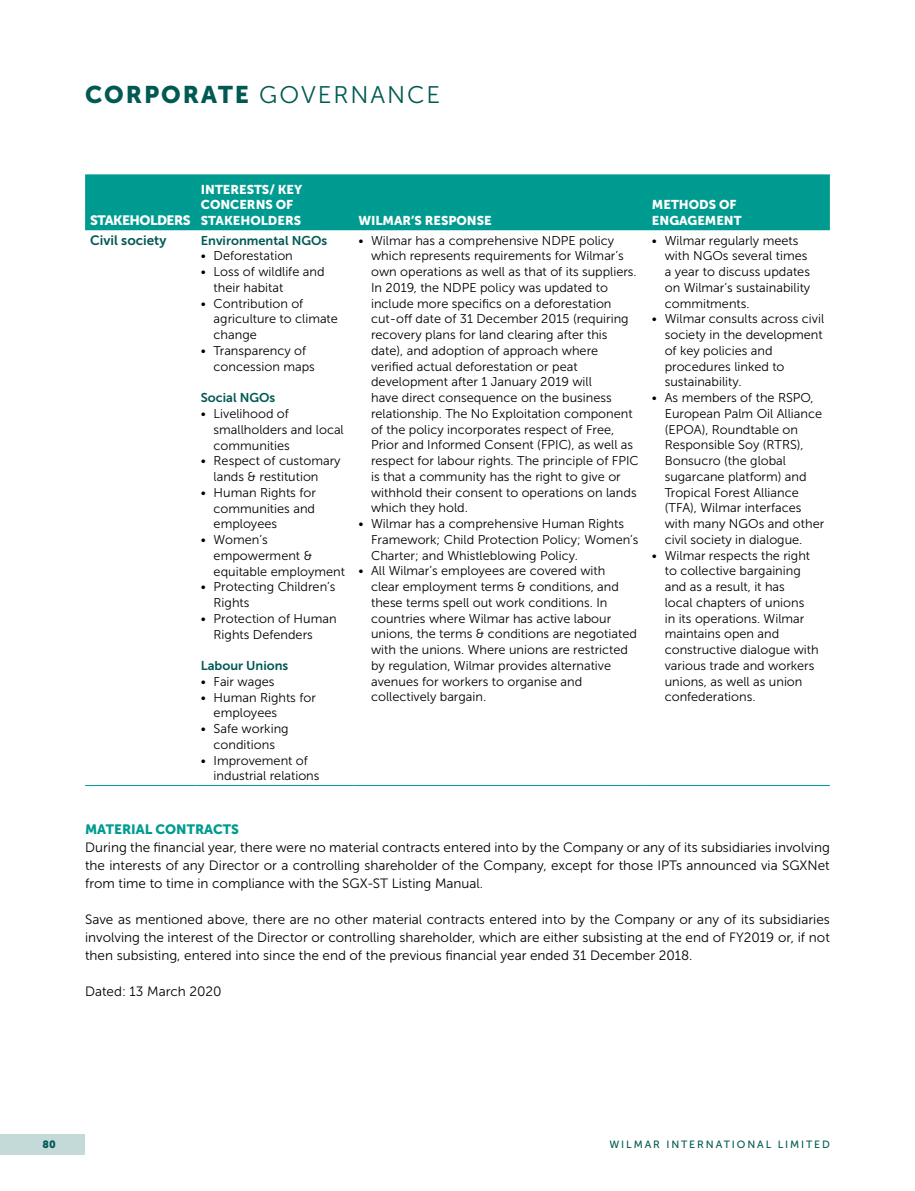
<style>
.page{position:relative;width:915px;height:1191px;background:#fff}
.page>*{position:absolute;margin:0;border:0;box-sizing:border-box;transform-origin:0 0}
.t1{font:24px "Museo Sans 300";letter-spacing:.08em;color:#005952}
.t2{font:13.5px/18px "Museo Sans 300";color:#000;text-align:justify}
.t3{font:13.5px "Museo Sans 900";color:#009b90}
.t4{font:13.5px "Museo Sans 900";letter-spacing:-.04em;color:#fff}
.t5{font:13.5px "Museo Sans 700";color:#005952}
.t6{font:12.75px/15.8px "Museo Sans 300";color:#000}
.t7{font:12.75px/15.8px "Museo Sans 900";color:#fff}
.t8{font:12.75px "Museo Sans 700";color:#005952}
.t9{font:10.5px "Museo Sans 500";letter-spacing:.18em;color:#005952}
.t10{font:10.5px "Museo Sans 900";color:#005952}
.s1{font-family:"Museo Sans 900"}
</style>
<div class="page">
<div style="left:85px;top:174px;width:744px;height:56px;background:#009b90"></div>
<hr style="left:85px;top:785px;width:111px;height:1px;background:#009b90">
<hr style="left:196px;top:785px;width:157px;height:1px;background:#009b90">
<hr style="left:353px;top:785px;width:293px;height:1px;background:#009b90">
<hr style="left:646px;top:785px;width:183px;height:1px;background:#009b90">
<div style="left:0;top:1134px;width:85px;height:20px;background:#c4dad9"></div>
<h1 class="t1" style="left:85px;top:82px;width:356px"><span class="s1">CORPORATE</span> GOVERNANCE</h1>
<p class="t4" style="left:90px;top:213px;width:102px">STAKEHOLDERS</p>
<p class="t7" style="left:201px;top:181px;width:103px">INTERESTS/ KEY<br>CONCERNS OF<br>STAKEHOLDERS</p>
<p class="t5" style="left:90px;top:233px;width:78px">Civil society</p>
<p class="t8" style="left:201px;top:233px;width:128px">Environmental NGOs</p>
<p class="t6" style="left:201px;top:248px;width:93px">• Deforestation</p>
<p class="t6" style="left:213px;top:264px;width:112px;text-indent:-13px">• Loss of wildlife and their habitat</p>
<p class="t6" style="left:213px;top:295px;width:126px;text-indent:-13px">• Contribution of agriculture to climate change</p>
<p class="t6" style="left:213px;top:343px;width:103px;text-indent:-13px">• Transparency of concession maps</p>
<p class="t8" style="left:201px;top:391px;width:76px">Social NGOs</p>
<p class="t6" style="left:213px;top:406px;width:132px;text-indent:-13px">• Livelihood of smallholders and local communities</p>
<p class="t6" style="left:213px;top:453px;width:128px;text-indent:-13px">• Respect of customary lands &amp; restitution</p>
<p class="t6" style="left:213px;top:484px;width:104px;text-align:justify;text-indent:-13px">• Human Rights for communities and employees</p>
<p class="t6" style="left:213px;top:532px;width:133px;text-indent:-13px">• Women’s empowerment &amp; equitable employment</p>
<p class="t6" style="left:213px;top:579px;width:123px;text-indent:-13px">• Protecting Children’s<br>Rights</p>
<p class="t6" style="left:213px;top:610px;width:124px;text-indent:-13px">• Protection of Human<br>Rights Defenders</p>
<p class="t8" style="left:201px;top:658px;width:89px">Labour Unions</p>
<p class="t6" style="left:201px;top:673px;width:75px">• Fair wages</p>
<p class="t6" style="left:213px;top:689px;width:104px;text-indent:-13px">• Human Rights for employees</p>
<p class="t6" style="left:201px;top:721px;width:89px;text-align:center">• Safe working conditions</p>
<p class="t6" style="left:213px;top:752px;width:107px;text-indent:-13px">• Improvement of industrial relations</p>
<p class="t7" style="left:358px;top:213px;width:135px">WILMAR’S RESPONSE</p>
<p class="t6" style="left:371px;top:232px;width:269px;text-indent:-13px">• Wilmar has a comprehensive NDPE policy which represents requirements for Wilmar’s own operations as well as that of its suppliers.<br>In 2019, the NDPE policy was updated to include more specifics on a deforestation cut-off date of 31 December 2015 (requiring recovery plans for land clearing after this date), and adoption of approach where verified actual deforestation or peat development after 1 January 2019 will<br>have direct consequence on the business relationship. The No Exploitation component of the policy incorporates respect of Free, Prior and Informed Consent (FPIC), as well as respect for labour rights. The principle of FPIC is that a community has the right to give or withhold their consent to operations on lands which they hold.</p>
<p class="t6" style="left:371px;top:516px;width:269px;text-indent:-13px">• Wilmar has a comprehensive Human Rights<br>Framework; Child Protection Policy; Women’s<br>Charter; and Whistleblowing Policy.</p>
<p class="t6" style="left:371px;top:563px;width:267px;text-indent:-13px">• All Wilmar’s employees are covered with clear employment terms &amp; conditions, and these terms spell out work conditions. In countries where Wilmar has active labour unions, the terms &amp; conditions are negotiated with the unions. Where unions are restricted by regulation, Wilmar provides alternative avenues for workers to organise and collectively bargain.</p>
<p class="t7" style="left:651px;top:197px;width:91px">METHODS OF<br>ENGAGEMENT</p>
<p class="t6" style="left:664px;top:232px;width:147px;text-indent:-13px">• Wilmar regularly meets with NGOs several times a year to discuss updates on Wilmar’s sustainability commitments.</p>
<p class="t6" style="left:664px;top:311px;width:161px;text-indent:-13px">• Wilmar consults across civil society in the development of key policies and procedures linked to sustainability.</p>
<p class="t6" style="left:664px;top:390px;width:161px;text-indent:-13px">• As members of the RSPO,<br>European Palm Oil Alliance (EPOA), Roundtable on<br>Responsible Soy (RTRS),<br>Bonsucro (the global sugarcane platform) and<br>Tropical Forest Alliance (TFA), Wilmar interfaces with many NGOs and other civil society in dialogue.</p>
<p class="t6" style="left:664px;top:547px;width:155px;text-indent:-13px">• Wilmar respects the right to collective bargaining and as a result, it has<br>local chapters of unions<br>in its operations. Wilmar maintains open and constructive dialogue with various trade and workers unions, as well as union confederations.</p>
<p class="t3" style="left:85px;top:821px;width:155px">MATERIAL CONTRACTS</p>
<p class="t2" style="left:85px;top:838px;width:746px">During the financial year, there were no material contracts entered into by the Company or any of its subsidiaries involving the interests of any Director or a controlling shareholder of the Company, except for those IPTs announced via SGXNet from time to time in compliance with the SGX-ST Listing Manual.</p>
<p class="t2" style="left:85px;top:910px;width:746px">Save as mentioned above, there are no other material contracts entered into by the Company or any of its subsidiaries involving the interest of the Director or controlling shareholder, which are either subsisting at the end of FY2019 or, if not then subsisting, entered into since the end of the previous financial year ended 31 December 2018.</p>
<p class="t2" style="left:85px;top:982px;width:138px">Dated: 13 March 2020</p>
<p class="t10" style="left:43px;top:1138px;width:15px">80</p>
<p class="t9" style="left:609px;top:1139px;width:222px">WILMAR INTERNATIONAL LIMITED</p>
</div>
